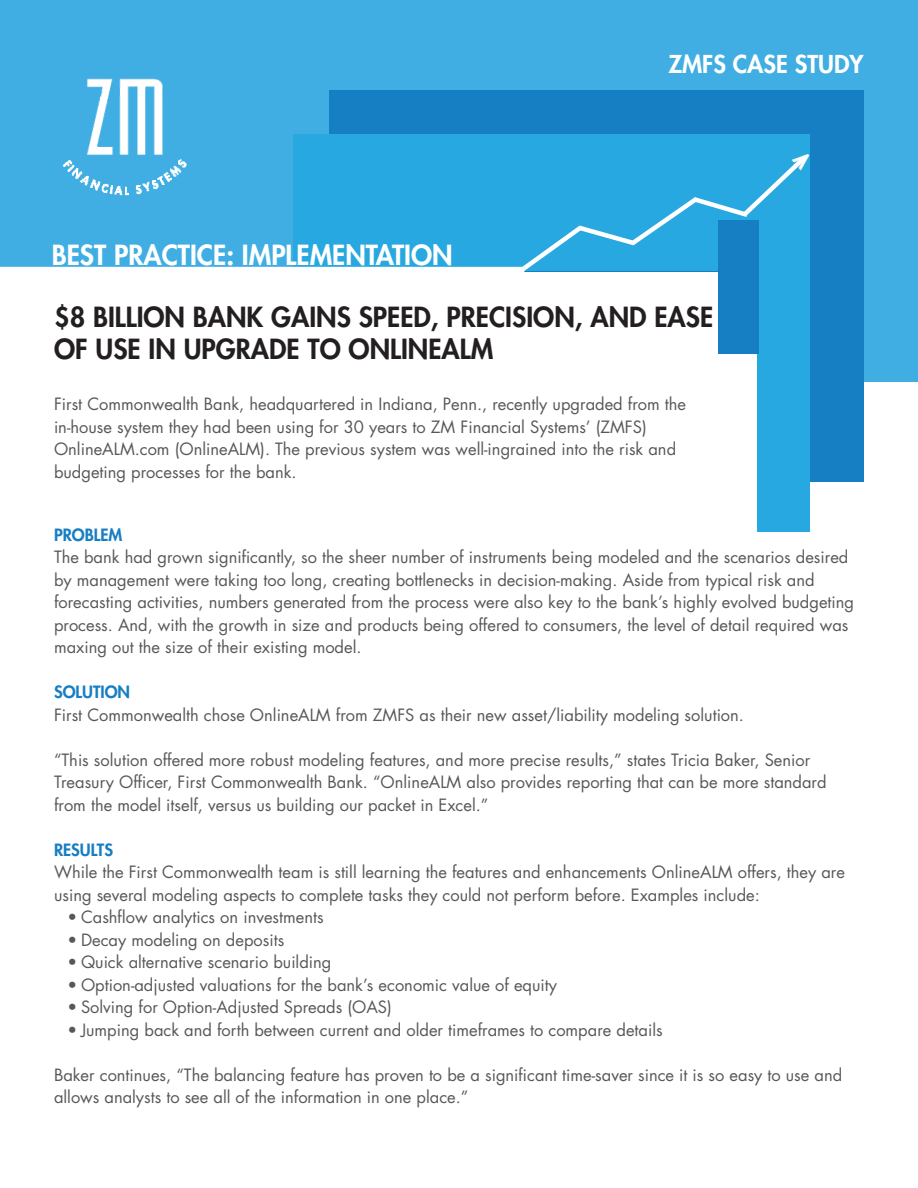
<style>
.page{position:relative;width:918px;height:1188px;background:#fff}
.page>*{position:absolute;margin:0;border:0;box-sizing:border-box;transform-origin:0 0}
.t1{font:800 27px/32.4px "Futura Std";color:#231f20}
.t2{font:800 27px "Futura Std";color:#fff}
.t3{font:800 24px "Futura Std";color:#fff}
.t4{font:16.5px/22.5px "Futura Std";color:#57585a}
.t5{font:800 16.5px "Futura Std";color:#167ec2}
</style>
<div class="page">
<div style="left:1px;top:1px;width:917px;height:267px;background:#40aee3"></div>
<div style="left:329px;top:90px;width:535px;height:182px;background:#167ec2"></div>
<div style="left:294px;top:134px;width:516px;height:137px;background:#27a8e0"></div>
<div style="left:758px;top:268px;width:52px;height:263px;background:#27a8e0"></div>
<div style="left:810px;top:257px;width:54px;height:225px;background:#167ec2"></div>
<div style="left:864px;top:248px;width:54px;height:134px;background:#40aee3"></div>
<div style="left:718px;top:220px;width:41px;height:133px;background:#167ec2"></div>
<div style="left:0;top:267px;width:524px;height:6px;background:#fff"></div>
<img style="left:62px;top:78px;width:125px;height:118px">
<svg style="left:514px;top:155px;width:293px;height:117px"></svg>
<p class="t2" style="left:52px;top:238px;width:402px">BEST PRACTICE: IMPLEMENTATION</p>
<p class="t3" style="left:668px;top:49px;width:197px">ZMFS CASE STUDY</p>
<p class="t1" style="left:54px;top:301px;width:661px">$8 BILLION BANK GAINS SPEED, PRECISION, AND EASE<br>OF USE IN UPGRADE TO ONLINEALM</p>
<p class="t4" style="left:54px;top:393px;width:634px">First Commonwealth Bank, headquartered in Indiana, Penn., recently upgraded from the</p>
<p class="t4" style="left:54px;top:416px;width:594px">in-house system they had been using for 30 years to ZM Financial Systems’ (ZMFS)</p>
<p class="t4" style="left:54px;top:438px;width:624px">OnlineALM.com (OnlineALM). The previous system was well-ingrained into the risk and</p>
<p class="t4" style="left:54px;top:461px;width:244px">budgeting processes for the bank.</p>
<p class="t5" style="left:54px;top:524px;width:70px">PROBLEM</p>
<p class="t4" style="left:54px;top:546px;width:802px">The bank had grown significantly, so the sheer number of instruments being modeled and the scenarios desired by management were taking too long, creating bottlenecks in decision-making. Aside from typical risk and forecasting activities, numbers generated from the process were also key to the bank’s highly evolved budgeting process. And, with the growth in size and products being offered to consumers, the level of detail required was maxing out the size of their existing model.</p>
<p class="t5" style="left:54px;top:682px;width:78px">SOLUTION</p>
<p class="t4" style="left:54px;top:704px;width:692px">First Commonwealth chose OnlineALM from ZMFS as their new asset/liability modeling solution.</p>
<p class="t4" style="left:54px;top:749px;width:774px">“This solution offered more robust modeling features, and more precise results,” states Tricia Baker, Senior<br>Treasury Officer, First Commonwealth Bank. “OnlineALM also provides reporting that can be more standard from the model itself, versus us building our packet in Excel.”</p>
<p class="t5" style="left:54px;top:839px;width:61px">RESULTS</p>
<p class="t4" style="left:54px;top:861px;width:793px">While the First Commonwealth team is still learning the features and enhancements OnlineALM offers, they are using several modeling aspects to complete tasks they could not perform before. Examples include:</p>
<p class="t4" style="left:68px;top:906px;width:258px">• Cashflow analytics on investments</p>
<p class="t4" style="left:68px;top:929px;width:218px">• Decay modeling on deposits</p>
<p class="t4" style="left:68px;top:951px;width:266px">• Quick alternative scenario building</p>
<p class="t4" style="left:68px;top:974px;width:491px">• Option-adjusted valuations for the bank’s economic value of equity</p>
<p class="t4" style="left:68px;top:996px;width:326px">• Solving for Option-Adjusted Spreads (OAS)</p>
<p class="t4" style="left:68px;top:1019px;width:597px">• Jumping back and forth between current and older timeframes to compare details</p>
<p class="t4" style="left:54px;top:1064px;width:790px">Baker continues, “The balancing feature has proven to be a significant time-saver since it is so easy to use and allows analysts to see all of the information in one place.”</p>
</div>
